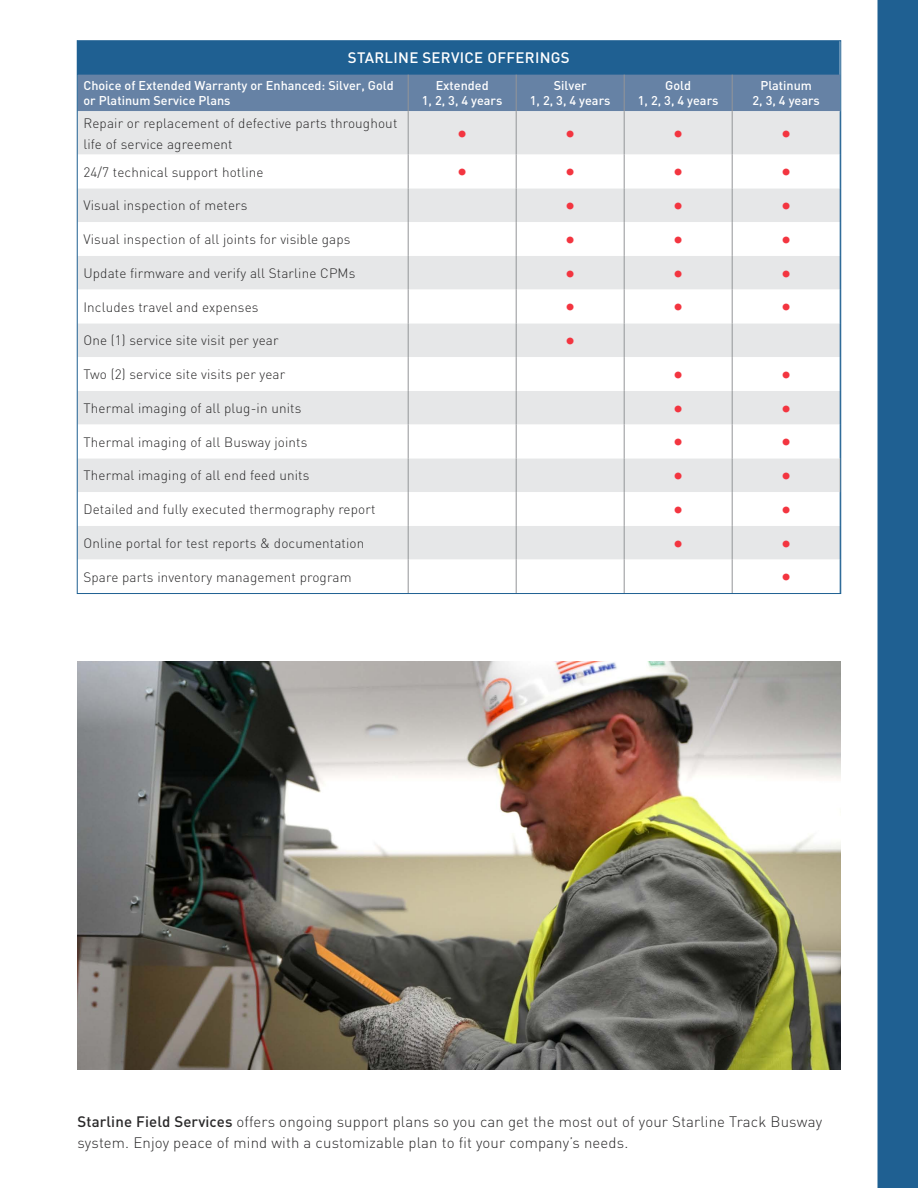
<style>
.page{position:relative;width:918px;height:1188px;background:#fff}
.page>*{position:absolute;margin:0;border:0;box-sizing:border-box;transform-origin:0 0}
.t1{font:300 21px "DIN Pro";color:#f33540}
.t2{font:300 15px/21px "DIN Pro";letter-spacing:.01em;color:#292829}
.t3{font:500 15px "DIN Pro";letter-spacing:.02em;color:#fff}
.t4{font:300 13.5px/21px "DIN Pro";letter-spacing:.01em;color:#292829}
.t5{font:500 12.6px/15px "DIN Pro";color:#fff;text-align:center}
.s1{font-weight:500}
</style>
<div class="page">
<div style="left:878px;top:0;width:40px;height:1188px;background:#1f6092"></div>
<img style="left:77px;top:662px;width:764px;height:408px">
<div style="left:77px;top:41px;width:763px;height:34px;background:#1f6092"></div>
<div style="left:79px;top:75px;width:760px;height:36px;background:#6682a5"></div>
<div style="left:79px;top:111px;width:760px;height:44px;background:#e6e7e8"></div>
<svg style="left:79px;top:155px;width:760px;height:270px"></svg>
<svg style="left:79px;top:425px;width:760px;height:167px"></svg>
<hr style="left:408px;top:75px;width:1px;height:36px;background:#939598">
<hr style="left:516px;top:75px;width:1px;height:36px;background:#939598">
<hr style="left:624px;top:75px;width:1px;height:36px;background:#939598">
<hr style="left:732px;top:75px;width:1px;height:36px;background:#939598">
<hr style="left:408px;top:111px;width:1px;height:44px;background:#939598">
<hr style="left:516px;top:111px;width:1px;height:44px;background:#939598">
<hr style="left:624px;top:111px;width:1px;height:44px;background:#939598">
<hr style="left:732px;top:111px;width:1px;height:44px;background:#939598">
<hr style="left:408px;top:155px;width:1px;height:33px;background:#939598">
<hr style="left:516px;top:155px;width:1px;height:33px;background:#939598">
<hr style="left:624px;top:155px;width:1px;height:33px;background:#939598">
<hr style="left:732px;top:155px;width:1px;height:33px;background:#939598">
<hr style="left:408px;top:188px;width:1px;height:34px;background:#939598">
<hr style="left:516px;top:188px;width:1px;height:34px;background:#939598">
<hr style="left:624px;top:188px;width:1px;height:34px;background:#939598">
<hr style="left:732px;top:188px;width:1px;height:34px;background:#939598">
<hr style="left:408px;top:222px;width:1px;height:34px;background:#939598">
<hr style="left:516px;top:222px;width:1px;height:34px;background:#939598">
<hr style="left:624px;top:222px;width:1px;height:34px;background:#939598">
<hr style="left:732px;top:222px;width:1px;height:34px;background:#939598">
<hr style="left:408px;top:256px;width:1px;height:34px;background:#939598">
<hr style="left:516px;top:256px;width:1px;height:34px;background:#939598">
<hr style="left:624px;top:256px;width:1px;height:34px;background:#939598">
<hr style="left:732px;top:256px;width:1px;height:34px;background:#939598">
<hr style="left:408px;top:290px;width:1px;height:33px;background:#939598">
<hr style="left:516px;top:290px;width:1px;height:33px;background:#939598">
<hr style="left:624px;top:290px;width:1px;height:33px;background:#939598">
<hr style="left:732px;top:290px;width:1px;height:33px;background:#939598">
<hr style="left:408px;top:323px;width:1px;height:34px;background:#939598">
<hr style="left:516px;top:323px;width:1px;height:34px;background:#939598">
<hr style="left:624px;top:323px;width:1px;height:34px;background:#939598">
<hr style="left:732px;top:323px;width:1px;height:34px;background:#939598">
<hr style="left:408px;top:357px;width:1px;height:34px;background:#939598">
<hr style="left:516px;top:357px;width:1px;height:34px;background:#939598">
<hr style="left:624px;top:357px;width:1px;height:34px;background:#939598">
<hr style="left:732px;top:357px;width:1px;height:34px;background:#939598">
<hr style="left:408px;top:391px;width:1px;height:34px;background:#939598">
<hr style="left:516px;top:391px;width:1px;height:34px;background:#939598">
<hr style="left:624px;top:391px;width:1px;height:34px;background:#939598">
<hr style="left:732px;top:391px;width:1px;height:34px;background:#939598">
<hr style="left:408px;top:425px;width:1px;height:33px;background:#939598">
<hr style="left:516px;top:425px;width:1px;height:33px;background:#939598">
<hr style="left:624px;top:425px;width:1px;height:33px;background:#939598">
<hr style="left:732px;top:425px;width:1px;height:33px;background:#939598">
<hr style="left:408px;top:492px;width:1px;height:34px;background:#939598">
<hr style="left:516px;top:492px;width:1px;height:34px;background:#939598">
<hr style="left:624px;top:492px;width:1px;height:34px;background:#939598">
<hr style="left:732px;top:492px;width:1px;height:34px;background:#939598">
<hr style="left:408px;top:526px;width:1px;height:34px;background:#939598">
<hr style="left:516px;top:526px;width:1px;height:34px;background:#939598">
<hr style="left:624px;top:526px;width:1px;height:34px;background:#939598">
<hr style="left:732px;top:526px;width:1px;height:34px;background:#939598">
<hr style="left:408px;top:560px;width:1px;height:33px;background:#939598">
<hr style="left:516px;top:560px;width:1px;height:33px;background:#939598">
<hr style="left:624px;top:560px;width:1px;height:33px;background:#939598">
<hr style="left:732px;top:560px;width:1px;height:33px;background:#939598">
<hr style="left:408px;top:458px;width:1px;height:34px;background:#939598">
<hr style="left:516px;top:458px;width:1px;height:34px;background:#939598">
<hr style="left:624px;top:458px;width:1px;height:34px;background:#939598">
<hr style="left:732px;top:458px;width:1px;height:34px;background:#939598">
<p class="t3" style="left:348px;top:48px;width:223px">STARLINE SERVICE OFFERINGS</p>
<p class="t5" style="left:83px;top:78px;width:312px;text-align:left">Choice of Extended Warranty or Enhanced: Silver, Gold or Platinum Service Plans</p>
<p class="t5" style="left:422px;top:78px;width:82px">Extended<br>1, 2, 3, 4 years</p>
<p class="t5" style="left:530px;top:78px;width:82px">Silver<br>1, 2, 3, 4 years</p>
<p class="t5" style="left:638px;top:78px;width:82px">Gold<br>1, 2, 3, 4 years</p>
<p class="t5" style="left:753px;top:78px;width:69px">Platinum<br>2, 3, 4 years</p>
<p class="t4" style="left:83px;top:112px;width:315px">Repair or replacement of defective parts throughout life of service agreement</p>
<h1 class="t1" style="left:456px;top:119px;width:13px">•</h1>
<h1 class="t1" style="left:564px;top:119px;width:13px">•</h1>
<h1 class="t1" style="left:672px;top:119px;width:13px">•</h1>
<h1 class="t1" style="left:780px;top:119px;width:13px">•</h1>
<p class="t4" style="left:83px;top:161px;width:182px">24/7 technical support hotline</p>
<h1 class="t1" style="left:456px;top:158px;width:13px">•</h1>
<h1 class="t1" style="left:564px;top:158px;width:13px">•</h1>
<h1 class="t1" style="left:672px;top:158px;width:13px">•</h1>
<h1 class="t1" style="left:780px;top:158px;width:13px">•</h1>
<p class="t4" style="left:83px;top:194px;width:165px">Visual inspection of meters</p>
<h1 class="t1" style="left:564px;top:191px;width:13px">•</h1>
<h1 class="t1" style="left:672px;top:191px;width:13px">•</h1>
<h1 class="t1" style="left:780px;top:191px;width:13px">•</h1>
<p class="t4" style="left:83px;top:228px;width:269px">Visual inspection of all joints for visible gaps</p>
<h1 class="t1" style="left:564px;top:225px;width:13px">•</h1>
<h1 class="t1" style="left:672px;top:225px;width:13px">•</h1>
<h1 class="t1" style="left:780px;top:225px;width:13px">•</h1>
<p class="t4" style="left:83px;top:262px;width:274px">Update firmware and verify all Starline CPMs</p>
<h1 class="t1" style="left:564px;top:259px;width:13px">•</h1>
<h1 class="t1" style="left:672px;top:259px;width:13px">•</h1>
<h1 class="t1" style="left:780px;top:259px;width:13px">•</h1>
<p class="t4" style="left:83px;top:296px;width:177px">Includes travel and expenses</p>
<h1 class="t1" style="left:564px;top:293px;width:13px">•</h1>
<h1 class="t1" style="left:672px;top:293px;width:13px">•</h1>
<h1 class="t1" style="left:780px;top:293px;width:13px">•</h1>
<p class="t4" style="left:83px;top:329px;width:197px">One (1) service site visit per year</p>
<h1 class="t1" style="left:564px;top:326px;width:13px">•</h1>
<p class="t4" style="left:83px;top:363px;width:203px">Two (2) service site visits per year</p>
<h1 class="t1" style="left:672px;top:360px;width:13px">•</h1>
<h1 class="t1" style="left:780px;top:360px;width:13px">•</h1>
<p class="t4" style="left:83px;top:397px;width:219px">Thermal imaging of all plug-in units</p>
<h1 class="t1" style="left:672px;top:394px;width:13px">•</h1>
<h1 class="t1" style="left:780px;top:394px;width:13px">•</h1>
<p class="t4" style="left:83px;top:431px;width:225px">Thermal imaging of all Busway joints</p>
<h1 class="t1" style="left:672px;top:428px;width:13px">•</h1>
<h1 class="t1" style="left:780px;top:428px;width:13px">•</h1>
<p class="t4" style="left:83px;top:464px;width:228px">Thermal imaging of all end feed units</p>
<h1 class="t1" style="left:672px;top:461px;width:13px">•</h1>
<h1 class="t1" style="left:780px;top:461px;width:13px">•</h1>
<p class="t4" style="left:83px;top:498px;width:294px">Detailed and fully executed thermography report</p>
<h1 class="t1" style="left:672px;top:495px;width:13px">•</h1>
<h1 class="t1" style="left:780px;top:495px;width:13px">•</h1>
<p class="t4" style="left:83px;top:532px;width:282px">Online portal for test reports &amp; documentation</p>
<h1 class="t1" style="left:672px;top:529px;width:13px">•</h1>
<h1 class="t1" style="left:780px;top:529px;width:13px">•</h1>
<p class="t4" style="left:83px;top:566px;width:270px">Spare parts inventory management program</p>
<h1 class="t1" style="left:780px;top:563px;width:13px">•</h1>
<p class="t2" style="left:77px;top:1110px;width:746px"><span class="s1">Starline Field Services</span> offers ongoing support plans so you can get the most out of your Starline Track Busway system. Enjoy peace of mind with a customizable plan to fit your company’s needs.</p>
</div>
